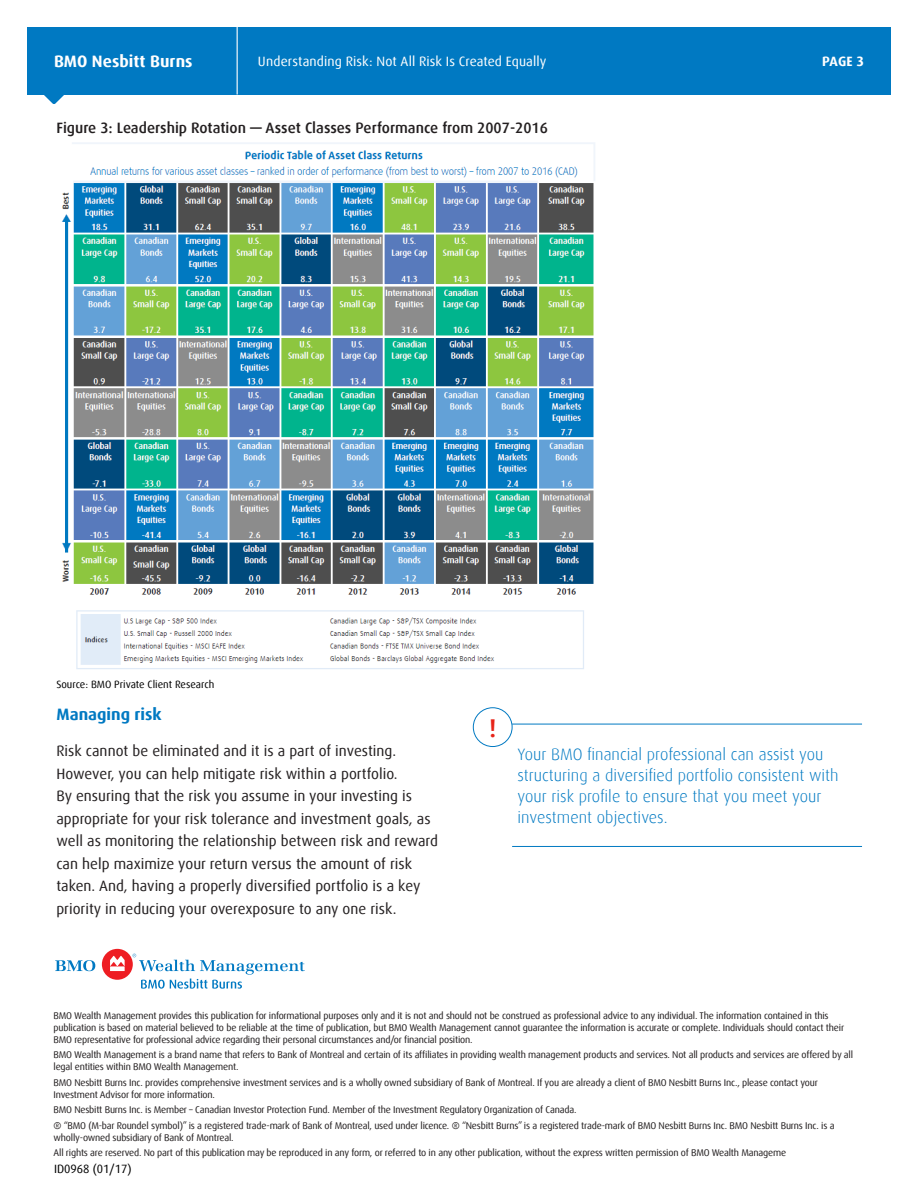
<style>
.page{position:relative;width:918px;height:1188px;background:#fff}
.page>*{position:absolute;margin:0;border:0;box-sizing:border-box;transform-origin:0 0}
.t1{font:500 25.65px "Dax Offc Pro";color:#e72419}
.Body_Copy{font:300 16.5px/21px "Dax";color:#0079c2}
.t2{font:700 16.5px "Dax Offc Pro";letter-spacing:.005em;color:#fff}
.Body_Copy-2{font:700 16.5px "Dax Offc Pro";color:#0079c2}
.Body_Copy-3{font:15px/22.5px "Dax Offc Pro";color:#231f20}
.Body_Copy-4{font:500 15px "Dax Offc Pro";color:#231f20}
.t3{font:13.5px "Dax Offc Pro";letter-spacing:.01em;color:#fff}
.t4{font:700 13.5px "Dax Offc Pro";color:#fff}
.Paragraph_Headline{font:12px "Dax Offc Pro";color:#000}
.Paragraph_Headline-2{font:10.5px "Dax Offc Pro";color:#000}
.Legal_7_5_9_Black{font:9.75px/12px "Dax Offc Pro";letter-spacing:-.02em;color:#231f20}
</style>
<div class="page">
<svg style="left:55px;top:960px;width:40px;height:11px"></svg>
<div style="left:102px;top:949px;width:31px;height:31px;background:#ee1d23;border-radius:50%"></div>
<svg style="left:110px;top:956px;width:15px;height:15px"></svg>
<svg style="left:133px;top:954px;width:172px;height:35px"></svg>
<div style="left:27px;top:27px;width:864px;height:67px;background:#0079c2"></div>
<svg style="left:43px;top:94px;width:22px;height:10px"></svg>
<hr style="left:237px;top:27px;width:1px;height:67px;background:#fff">
<hr style="left:512px;top:846px;width:350px;height:1px;background:#0079c2">
<hr style="left:512px;top:724px;width:350px;height:1px;background:#0079c2">
<div style="left:473px;top:707px;width:39px;height:40px;border:1px solid #0079c2;border-radius:50%"></div>
<img style="left:62px;top:142px;width:533px;height:527px">
<h2 class="t2" style="left:54px;top:51px;width:140px">BMO Nesbitt Burns</h2>
<h3 class="t3" style="left:258px;top:53px;width:290px">Understanding Risk: Not All Risk Is Created Equally</h3>
<h3 class="t4" style="left:822px;top:53px;width:43px">PAGE 3</h3>
<p class="Body_Copy-4" style="left:56px;top:118px;width:493px">Figure 3: Leadership Rotation — Asset Classes Performance from 2007-2016</p>
<p class="Paragraph_Headline-2" style="left:56px;top:678px;width:159px">Source: BMO Private Client Research</p>
<p class="Body_Copy-2" style="left:56px;top:704px;width:107px">Managing risk</p>
<p class="Body_Copy-3" style="left:56px;top:740px;width:383px">Risk cannot be eliminated and it is a part of investing.<br>However, you can help mitigate risk within a portfolio.<br>By ensuring that the risk you assume in your investing is appropriate for your risk tolerance and investment goals, as well as monitoring the relationship between risk and reward can help maximize your return versus the amount of risk taken. And, having a properly diversified portfolio is a key priority in reducing your overexposure to any one risk.</p>
<p class="t1" style="left:489px;top:712px;width:9px">!</p>
<p class="Body_Copy" style="left:518px;top:744px;width:323px">Your BMO financial professional can assist you structuring a diversified portfolio consistent with your risk profile to ensure that you meet your investment objectives.</p>
<p class="Legal_7_5_9_Black" style="left:54px;top:1009px;width:792px">BMO Wealth Management provides this publication for informational purposes only and it is not and should not be construed as professional advice to any individual. The information contained in this publication is based on material believed to be reliable at the time of publication, but BMO Wealth Management cannot guarantee the information is accurate or complete. Individuals should contact their<br>BMO representative for professional advice regarding their personal circumstances and/or financial position.</p>
<p class="Legal_7_5_9_Black" style="left:54px;top:1049px;width:801px">BMO Wealth Management is a brand name that refers to Bank of Montreal and certain of its affiliates in providing wealth management products and services. Not all products and services are offered by all legal entities within BMO Wealth Management.</p>
<p class="Legal_7_5_9_Black" style="left:54px;top:1076px;width:766px">BMO Nesbitt Burns Inc. provides comprehensive investment services and is a wholly owned subsidiary of Bank of Montreal. If you are already a client of BMO Nesbitt Burns Inc., please contact your<br>Investment Advisor for more information.</p>
<p class="Legal_7_5_9_Black" style="left:54px;top:1104px;width:524px">BMO Nesbitt Burns Inc. is Member – Canadian Investor Protection Fund. Member of the Investment Regulatory Organization of Canada.</p>
<p class="Legal_7_5_9_Black" style="left:54px;top:1119px;width:783px">® “BMO (M-bar Roundel symbol)” is a registered trade-mark of Bank of Montreal, used under licence. ® “Nesbitt Burns” is a registered trade-mark of BMO Nesbitt Burns Inc. BMO Nesbitt Burns Inc. is a wholly-owned subsidiary of Bank of Montreal.</p>
<p class="Legal_7_5_9_Black" style="left:54px;top:1147px;width:734px">All rights are reserved. No part of this publication may be reproduced in any form, or referred to in any other publication, without the express written permission of BMO Wealth Manageme</p>
<p class="Paragraph_Headline" style="left:54px;top:1161px;width:79px">ID0968 (01/17)</p>
</div>
